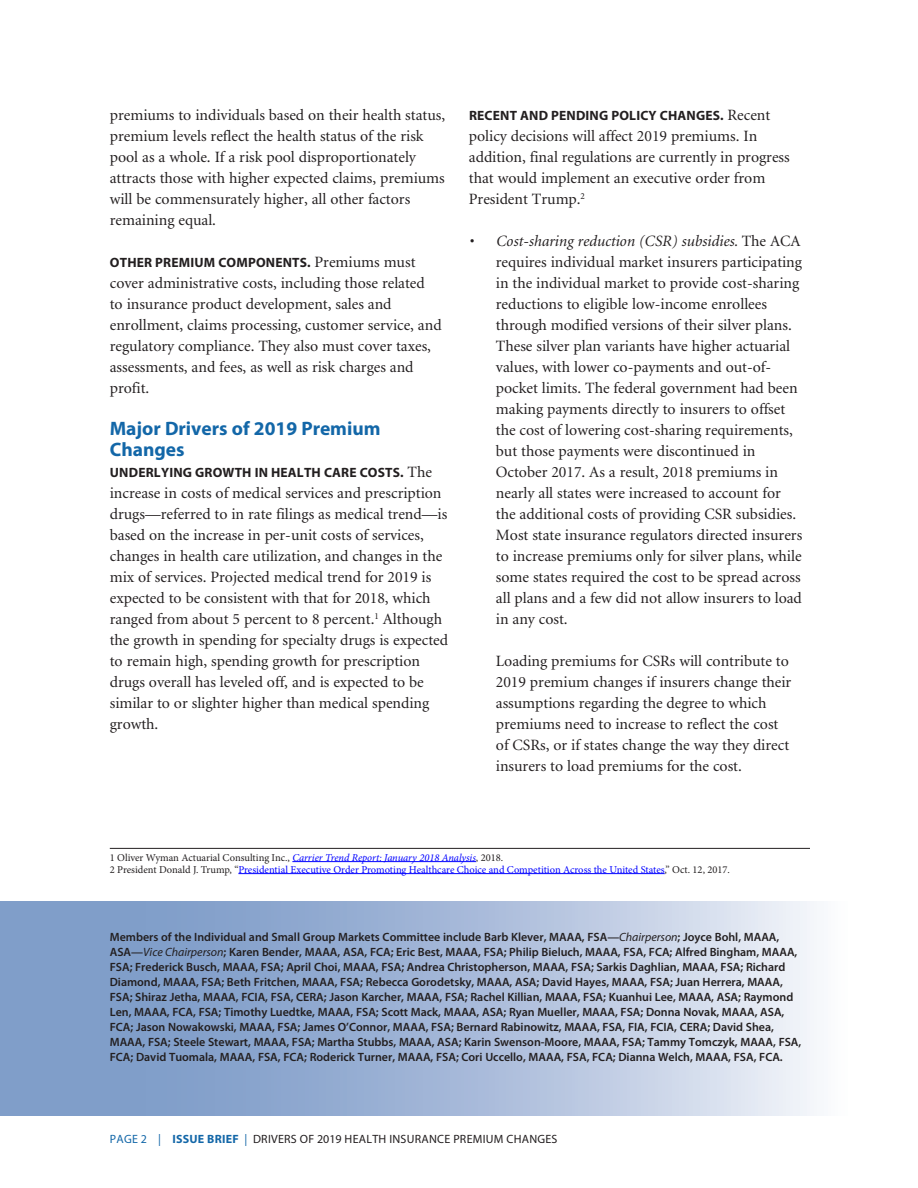
<style>
.page{position:relative;width:918px;height:1188px;background:#fff}
.page>*{position:absolute;margin:0;border:0;box-sizing:border-box;transform-origin:0 0}
.subhead{font:700 19.5px/21px "Myriad Pro";color:#1367a8}
.text{font:15.75px/21px "Minion";color:#231f20}
.text_with_left_inden{font:15.75px/21px "Minion";color:#231f20}
.text-2{font:700 13.5px "Myriad Pro";letter-spacing:.015em;color:#231f20}
.Committee_names{font:600 12px/15px "Myriad Pro";color:#231f20}
.t1{font:12px "Myriad Pro";letter-spacing:.02em;color:#231f20}
.footnotes{font:10.5px "Minion Pro";color:#00f}
.footnote_with_rule_a{font:10.5px "Minion Pro";letter-spacing:-.005em;color:#231f20}
.s1{font-family:"Minion";font-weight:400;font-size:15.75px}
.s2{font-style:italic}
.s3{font-style:italic;color:#00f}
.s4{color:#231f20}
.s5{font-weight:400;font-style:italic}
.s6{color:#1367a8}
.s7{font-weight:700;color:#1367a8}
</style>
<div class="page">
<svg style="left:0;top:902px;width:814px;height:214px;background:#a6b9d9"></svg>
<hr style="left:110px;top:848px;width:700px;height:1px;background:#231f20">
<hr style="left:292px;top:861px;width:184px;height:1px;background:#00f">
<hr style="left:238px;top:873px;width:427px;height:1px;background:#00f">
<p class="text" style="left:110px;top:105px;width:337px">premiums to individuals based on their health status, premium levels reflect the health status of the risk pool as a whole. If a risk pool disproportionately attracts those with higher expected claims, premiums will be commensurately higher, all other factors remaining equal.</p>
<p class="text-2" style="left:110px;top:254px;width:307px">OTHER PREMIUM COMPONENTS. <span class="s1">Premiums must</span></p>
<p class="text" style="left:110px;top:273px;width:333px">cover administrative costs, including those related to insurance product development, sales and enrollment, claims processing, customer service, and regulatory compliance. They also must cover taxes, assessments, and fees, as well as risk charges and profit.</p>
<p class="subhead" style="left:110px;top:417px;width:272px">Major Drivers of 2019 Premium<br>Changes</p>
<p class="text-2" style="left:110px;top:464px;width:324px">UNDERLYING GROWTH IN HEALTH CARE COSTS. <span class="s1">The</span></p>
<p class="text" style="left:110px;top:483px;width:340px">increase in costs of medical services and prescription drugs—referred to in rate filings as medical trend—is based on the increase in per-unit costs of services, changes in health care utilization, and changes in the mix of services. Projected medical trend for 2019 is expected to be consistent with that for 2018, which ranged from about 5 percent to 8 percent.<sup>1</sup> Although the growth in spending for specialty drugs is expected to remain high, spending growth for prescription drugs overall has leveled off, and is expected to be similar to or slighter higher than medical spending growth.</p>
<p class="text-2" style="left:469px;top:107px;width:303px">RECENT AND PENDING POLICY CHANGES. <span class="s1">Recent</span></p>
<p class="text" style="left:469px;top:126px;width:322px">policy decisions will affect 2019 premiums. In addition, final regulations are currently in progress that would implement an executive order from President Trump.<sup>2</sup></p>
<p class="text" style="left:496px;top:231px;width:308px;text-indent:-27px"><span class="s2">• Cost-sharing reduction (CSR) subsidies.</span> The ACA requires individual market insurers participating in the individual market to provide cost-sharing reductions to eligible low-income enrollees through modified versions of their silver plans.<br>These silver plan variants have higher actuarial values, with lower co-payments and out-of&shy;pocket limits. The federal government had been making payments directly to insurers to offset the cost of lowering cost-sharing requirements, but those payments were discontinued in October 2017. As a result, 2018 premiums in nearly all states were increased to account for the additional costs of providing CSR subsidies.<br>Most state insurance regulators directed insurers to increase premiums only for silver plans, while some states required the cost to be spread across all plans and a few did not allow insurers to load in any cost.</p>
<p class="text_with_left_inden" style="left:496px;top:651px;width:297px">Loading premiums for CSRs will contribute to 2019 premium changes if insurers change their assumptions regarding the degree to which premiums need to increase to reflect the cost of CSRs, or if states change the way they direct insurers to load premiums for the cost.</p>
<p class="footnote_with_rule_a" style="left:110px;top:850px;width:395px">1 Oliver Wyman Actuarial Consulting Inc., <span class="s3">Carrier Trend Report: January 2018 Analysis</span>, 2018.</p>
<p class="footnotes" style="left:110px;top:862px;width:622px"><span class="s4">2 President Donald J. Trump, “</span>Presidential Executive Order Promoting Healthcare Choice and Competition Across the United States<span class="s4">,” Oct. 12, 2017.</span></p>
<p class="Committee_names" style="left:110px;top:929px;width:693px">Members of the Individual and Small Group Markets Committee include Barb Klever, MAAA, FSA—<span class="s5">Chairperson</span>; Joyce Bohl, MAAA, ASA—<span class="s5">Vice Chairperson</span>; Karen Bender, MAAA, ASA, FCA; Eric Best, MAAA, FSA; Philip Bieluch, MAAA, FSA, FCA; Alfred Bingham, MAAA, FSA; Frederick Busch, MAAA, FSA; April Choi, MAAA, FSA; Andrea Christopherson, MAAA, FSA; Sarkis Daghlian, MAAA, FSA; Richard Diamond, MAAA, FSA; Beth Fritchen, MAAA, FSA; Rebecca Gorodetsky, MAAA, ASA; David Hayes, MAAA, FSA; Juan Herrera, MAAA, FSA; Shiraz Jetha, MAAA, FCIA, FSA, CERA; Jason Karcher, MAAA, FSA; Rachel Killian, MAAA, FSA; Kuanhui Lee, MAAA, ASA; Raymond Len, MAAA, FCA, FSA; Timothy Luedtke, MAAA, FSA; Scott Mack, MAAA, ASA; Ryan Mueller, MAAA, FSA; Donna Novak, MAAA, ASA, FCA; Jason Nowakowski, MAAA, FSA; James O’Connor, MAAA, FSA; Bernard Rabinowitz, MAAA, FSA, FIA, FCIA, CERA; David Shea, MAAA, FSA; Steele Stewart, MAAA, FSA; Martha Stubbs, MAAA, ASA; Karin Swenson-Moore, MAAA, FSA; Tammy Tomczyk, MAAA, FSA, FCA; David Tuomala, MAAA, FSA, FCA; Roderick Turner, MAAA, FSA; Cori Uccello, MAAA, FSA, FCA; Dianna Welch, MAAA, FSA, FCA.</p>
<p class="t1" style="left:110px;top:1132px;width:449px"><span class="s6">PAGE 2 |</span> <span class="s7">ISSUE BRIEF</span> <span class="s6">|</span> DRIVERS OF 2019 HEALTH INSURANCE PREMIUM CHANGES</p>
</div>
